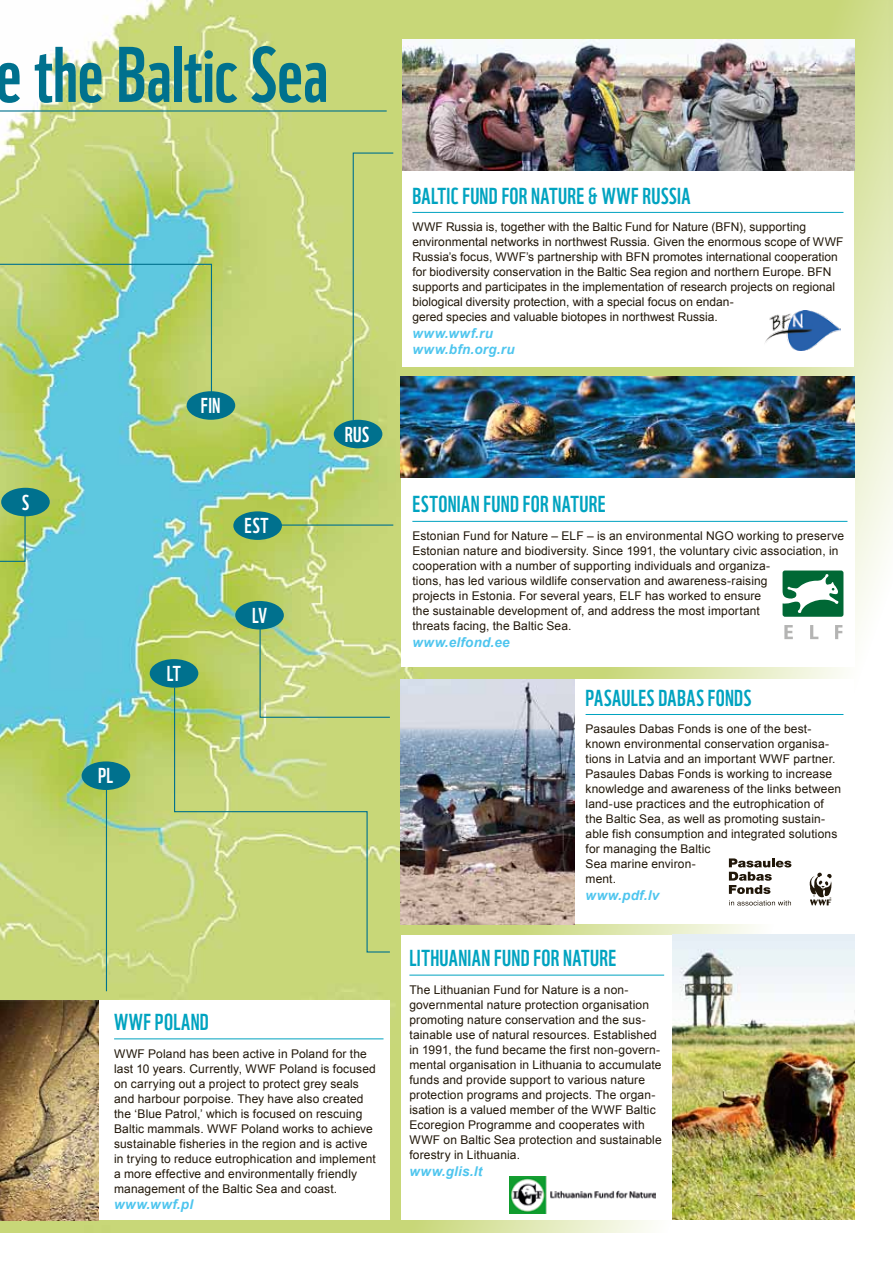
<style>
.page{position:relative;width:893px;height:1263px;background:#fff}
.page>*{position:absolute;margin:0;border:0;box-sizing:border-box;transform-origin:0 0}
.t1{font:76.5px "WWF";letter-spacing:-.005em;color:#00718e}
.t2{font:22.5px "WWF";letter-spacing:.015em;color:#00a3c0}
.t3{font:21px "WWF";letter-spacing:.015em;color:#fff}
.t4{font:italic 700 13.5px/16.5px "Arial";letter-spacing:.025em;color:#4ec5ee}
.t5{font:12px/15px "Arial";letter-spacing:.01em;color:#211709}
</style>
<div class="page">
<img style="left:0;top:0;width:893px;height:1232px">
<hr style="left:0;top:110px;width:387px;height:2px;background:#00718e">
<div style="left:0;top:1000px;width:390px;height:220px;background:#fff"></div>
<hr style="left:114px;top:1038px;width:269px;height:1px;background:#00a3c0">
<div style="left:403px;top:40px;width:451px;height:327px;background:#fff"></div>
<hr style="left:412px;top:212px;width:431px;height:1px;background:#00a3c0">
<img style="left:765px;top:310px;width:75px;height:40px">
<div style="left:401px;top:935px;width:453px;height:284px;background:#fff"></div>
<hr style="left:409px;top:975px;width:255px;height:1px;background:#00a3c0">
<img style="left:509px;top:1176px;width:146px;height:38px">
<div style="left:401px;top:377px;width:453px;height:289px;background:#fff"></div>
<hr style="left:412px;top:521px;width:435px;height:1px;background:#00a3c0">
<img style="left:401px;top:377px;width:453px;height:101px">
<hr style="left:269px;top:524px;width:124px;height:2px;background:#00718e">
<img style="left:0;top:263px;width:213px;height:138px">
<svg style="left:0;top:503px;width:26px;height:59px"></svg>
<hr style="left:106px;top:790px;width:1px;height:201px;background:#00718e">
<svg style="left:173px;top:686px;width:218px;height:267px;background:#c4d57a"></svg>
<svg style="left:352px;top:152px;width:42px;height:284px;background:#c3d478"></svg>
<div style="left:403px;top:680px;width:451px;height:244px;background:#fff"></div>
<img style="left:401px;top:680px;width:173px;height:244px">
<hr style="left:586px;top:714px;width:257px;height:1px;background:#00a3c0">
<svg style="left:729px;top:900px;width:62px;height:5px"></svg>
<svg style="left:729px;top:858px;width:62px;height:36px"></svg>
<svg style="left:809px;top:872px;width:23px;height:33px"></svg>
<div style="left:1px;top:488px;width:49px;height:28px;background:#00718e;border-radius:50%"></div>
<div style="left:187px;top:391px;width:48px;height:29px;background:#00718e;border-radius:50%"></div>
<div style="left:334px;top:420px;width:48px;height:28px;background:#00718e;border-radius:50%"></div>
<div style="left:150px;top:659px;width:48px;height:29px;background:#00718e;border-radius:50%"></div>
<div style="left:235px;top:601px;width:49px;height:28px;background:#00718e;border-radius:50%"></div>
<svg style="left:259px;top:628px;width:132px;height:90px;background:#c4d581"></svg>
<div style="left:82px;top:761px;width:48px;height:29px;background:#00718e;border-radius:50%"></div>
<div style="left:233px;top:511px;width:49px;height:29px;background:#00718e;border-radius:50%"></div>
<svg style="left:782px;top:570px;width:61px;height:47px"></svg>
<svg style="left:784px;top:625px;width:58px;height:14px"></svg>
<img style="left:403px;top:40px;width:451px;height:131px">
<img style="left:673px;top:935px;width:181px;height:284px">
<img style="left:0;top:1000px;width:99px;height:220px">
<h1 class="t1" style="left:-4px;top:15px;width:334px">E THE BALTIC SEA</h1>
<h3 class="t3" style="left:22px;top:486px;width:9px">S</h3>
<h3 class="t3" style="left:98px;top:759px;width:16px">PL</h3>
<h3 class="t3" style="left:201px;top:389px;width:14px">FIN</h3>
<h3 class="t3" style="left:167px;top:657px;width:15px">LT</h3>
<h3 class="t3" style="left:245px;top:509px;width:25px">ES T</h3>
<h3 class="t3" style="left:252px;top:599px;width:8px">LV</h3>
<h3 class="t3" style="left:345px;top:418px;width:26px">RUS</h3>
<h2 class="t2" style="left:114px;top:1004px;width:14px">WWF</h2>
<h2 class="t2" style="left:155px;top:1004px;width:28px">POLAND</h2>
<p class="t5" style="left:114px;top:1046px;width:263px">WWF Poland has been active in Poland for the last 10 years. Currently, WWF Poland is focused on carrying out a project to protect grey seals and harbour porpoise. They have also created the ‘Blue Patrol,’ which is focused on rescuing Baltic mammals. WWF Poland works to achieve sustainable fisheries in the region and is active in trying to reduce eutrophication and implement a more effective and environmentally friendly management of the Baltic Sea and coast.</p>
<p class="t4" style="left:114px;top:1197px;width:81px">www.wwf.pl</p>
<h2 class="t2" style="left:412px;top:178px;width:280px">BALTIC FUND FOR NATURE &amp; WWF RUSSIA</h2>
<p class="t5" style="left:412px;top:220px;width:433px">WWF Russia is, together with the Baltic Fund for Nature (BFN), supporting environmental networks in northwest Russia. Given the enormous scope of WWF Russia’s focus, WWF’s partnership with BFN promotes international cooperation for biodiversity conservation in the Baltic Sea region and northern Europe. BFN supports and participates in the implementation of research projects on regional biological diversity protection, with a special focus on endan-<br>gered species and valuable biotopes in northwest Russia.</p>
<p class="t4" style="left:412px;top:325px;width:104px">www.wwf.ru www.bfn.org.ru</p>
<h2 class="t2" style="left:412px;top:487px;width:193px">ESTONIAN FUND FOR NATURE</h2>
<p class="t5" style="left:412px;top:529px;width:433px">Estonian Fund for Nature – ELF – is an environmental NGO working to preserve Estonian nature and biodiversity. Since 1991, the voluntary civic association, in cooperation with a number of supporting individuals and organiza-<br>tions, has led various wildlife conservation and awareness-raising<br>projects in Estonia. For several years, EL F has worked to ensure<br>the sustainable development of, and address the most important<br>threats facing, the Baltic Sea.</p>
<p class="t4" style="left:412px;top:634px;width:99px">www.elfond.ee</p>
<h2 class="t2" style="left:586px;top:680px;width:167px">PASAULES DABAS FONDS</h2>
<p class="t5" style="left:586px;top:722px;width:257px">Pasaules Dabas Fonds is one of the best&shy;known environmental conservation organisa&shy;tions in Latvia and an important WWF partner.<br>Pasaules Dabas Fonds is working to increase knowledge and awareness of the links between land-use practices and the eutrophication of the Baltic Sea, as well as promoting sustain&shy;able fish consumption and integrated solutions for managing the Baltic<br>Sea marine environ-<br>ment.</p>
<p class="t4" style="left:586px;top:887px;width:75px">www.pdf.lv</p>
<h2 class="t2" style="left:409px;top:940px;width:207px">LITHUANIAN FUND FOR NATURE</h2>
<p class="t5" style="left:409px;top:982px;width:254px">The Lithuanian Fund for Nature is a non&shy;governmental nature protection organisation promoting nature conservation and the sus&shy;tainable use of natural resources. Established in 1991, the fund became the first non-govern&shy;mental organisation in Lithuania to accumulate funds and provide support to various nature protection programs and projects. The organ&shy;isation is a valued member of the WWF Baltic Ecoregion Programme and cooperates with WWF on Baltic Sea protection and sustainable forestry in Lithuania.</p>
<p class="t4" style="left:409px;top:1163px;width:74px">www.glis.lt</p>
</div>
